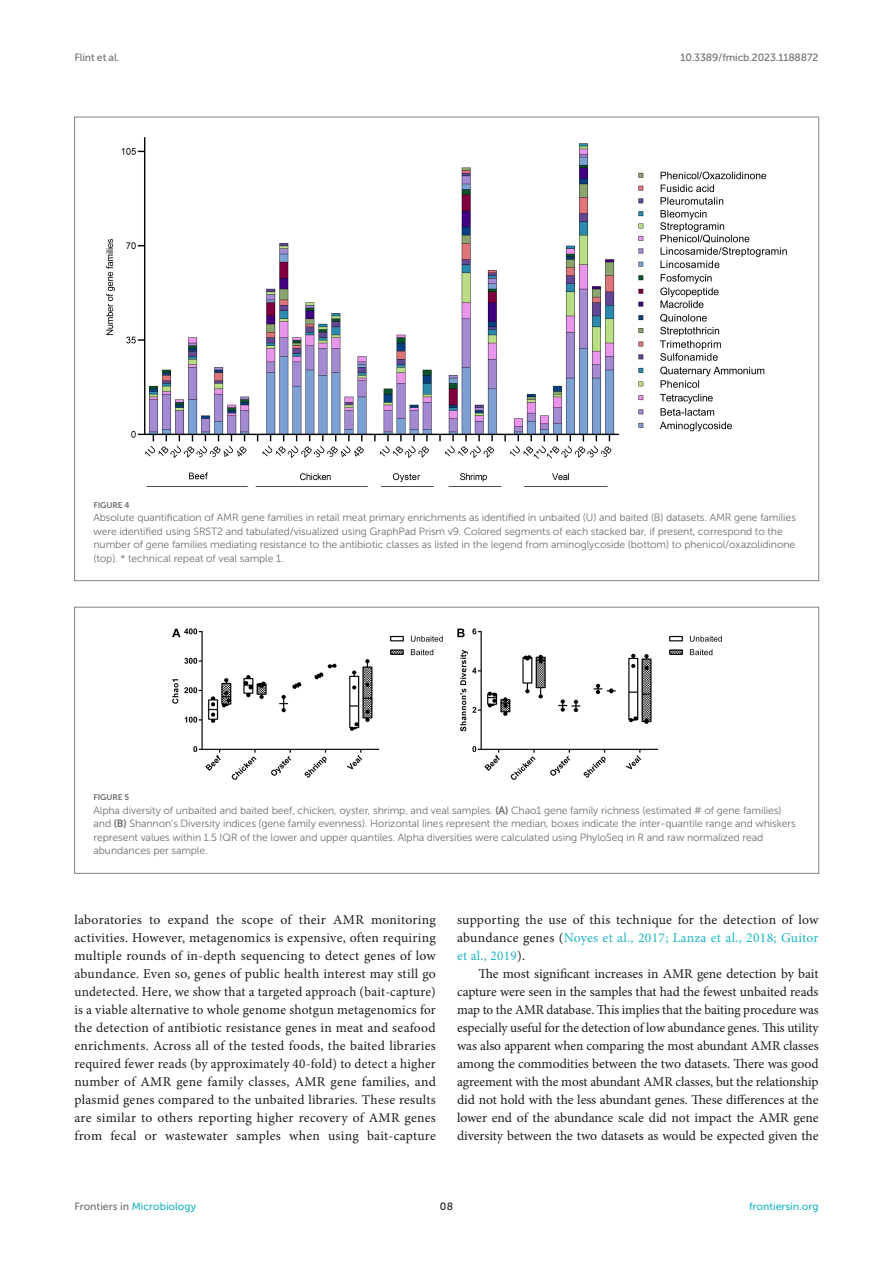
<style>
.page{position:relative;width:893px;height:1263px;background:#fff}
.page>*{position:absolute;margin:0;border:0;box-sizing:border-box;transform-origin:0 0}
.TEXT_FLUSH{font:13.5px/18px "Minion Pro";letter-spacing:.02em;color:#1b1c1b;text-align:justify}
.TEXT{font:13.5px/18px "Minion Pro";letter-spacing:-.005em;color:#1b1c1b;text-align:justify}
.FIG_LEG{font:10.5px/13.5px "Museo Sans 300";letter-spacing:-.01em;color:#706f70}
.t1{font:10.5px "Museo Sans 500";color:#1db5c3}
.t2{font:10.5px "Museo Sans 500";letter-spacing:-.015em;color:#706f70}
.t3{font:10.5px "Museo Sans 500";color:#1b1c1b}
.FIG_HD{font:8.25px "Museo Sans 700";letter-spacing:-.01em;color:#706f70}
.s1{font-family:"Museo Sans 700"}
.s2{color:#1db5c3}
.s3{color:#706f70}
</style>
<div class="page">
<img style="left:106px;top:137px;width:681px;height:350px">
<img style="left:172px;top:628px;width:550px;height:152px">
<div style="left:74px;top:607px;width:745px;height:266px;border:1px solid #808285"></div>
<p class="t2" style="left:74px;top:51px;width:46px">Flint et al.</p>
<p class="t2" style="left:680px;top:51px;width:140px">10.3389/fmicb.2023.1188872</p>
<p class="FIG_HD" style="left:94px;top:500px;width:37px">FIGURE 4</p>
<p class="FIG_LEG" style="left:94px;top:511px;width:704px">Absolute quantification of AMR gene families in retail meat primary enrichments as identified in unbaited (U) and baited (B) datasets. AMR gene families were identified using SRST2 and tabulated/visualized using GraphPad Prism v9. Colored segments of each stacked bar, if present, correspond to the number of gene families mediating resistance to the antibiotic classes as listed in the legend from aminoglycoside (bottom) to phenicol/oxazolidinone (top). * technical repeat of veal sample 1.</p>
<p class="FIG_HD" style="left:94px;top:793px;width:37px">FIGURE 5</p>
<p class="FIG_LEG" style="left:94px;top:804px;width:704px">Alpha diversity of unbaited and baited beef, chicken, oyster, shrimp, and veal samples. <span class="s1">(A)</span> Chao1 gene family richness (estimated # of gene families) and <span class="s1">(B)</span> Shannon’s Diversity indices (gene family evenness). Horizontal lines represent the median, boxes indicate the inter-quantile range and whiskers represent values within 1.5 IQR of the lower and upper quantiles. Alpha diversities were calculated using PhyloSeq in R and raw normalized read abundances per sample.</p>
<p class="TEXT_FLUSH" style="left:74px;top:911px;width:363px">laboratories to expand the scope of their AMR monitoring activities. However, metagenomics is expensive, often requiring multiple rounds of in-depth sequencing to detect genes of low abundance. Even so, genes of public health interest may still go undetected. Here, we show that a targeted approach (bait-capture) is a viable alternative to whole genome shotgun metagenomics for the detection of antibiotic resistance genes in meat and seafood enrichments. Across all of the tested foods, the baited libraries required fewer reads (by approximately 40-fold) to detect a higher number of AMR gene family classes, AMR gene families, and plasmid genes compared to the unbaited libraries. These results are similar to others reporting higher recovery of AMR genes from fecal or wastewater samples when using bait-capture</p>
<p class="TEXT_FLUSH" style="left:457px;top:911px;width:363px">supporting the use of this technique for the detection of low abundance genes (<span class="s2">Noyes et al., 2017; Lanza et al., 2018; Guitor et al., 2019</span>).</p>
<p class="TEXT" style="left:457px;top:965px;width:363px;text-indent:21px">The most significant increases in AMR gene detection by bait capture were seen in the samples that had the fewest unbaited reads map to the AMR database. This implies that the baiting procedure was especially useful for the detection of low abundance genes. This utility was also apparent when comparing the most abundant AMR classes among the commodities between the two datasets. There was good agreement with the most abundant AMR classes, but the relationship did not hold with the less abundant genes. These differences at the lower end of the abundance scale did not impact the AMR gene diversity between the two datasets as would be expected given the</p>
<p class="t1" style="left:74px;top:1200px;width:123px"><span class="s3">Frontiers in</span> Microbiology</p>
<p class="t3" style="left:440px;top:1200px;width:15px">08</p>
<p class="t1" style="left:749px;top:1200px;width:71px">frontiersin.org</p>
</div>
